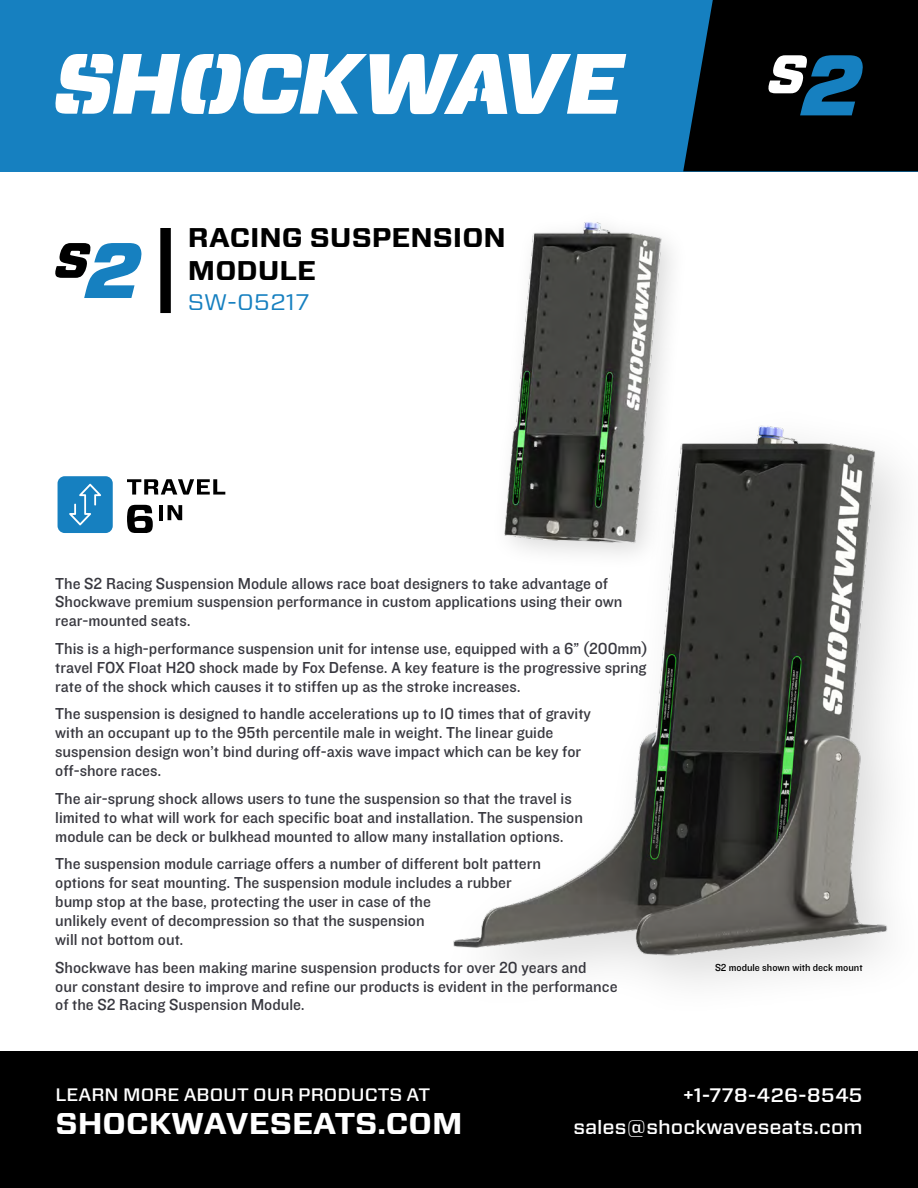
<style>
.page{position:relative;width:918px;height:1188px;background:#fff}
.page>*{position:absolute;margin:0;border:0;box-sizing:border-box;transform-origin:0 0}
.t1{font:700 30px "Forza";color:#fff;scale:1.09 1}
.t2{font:700 27px/33px "Forza";color:#000;scale:1.09 1}
.t3{font:22.5px "Forza";color:#1680c0;scale:1.09 1}
.t4{font:500 19.5px/31.5px "Forza";color:#fff;text-align:right;scale:1.09 1}
.t5{font:500 18px "Forza";color:#fff;scale:1.09 1}
.t6{font:16.5px/18.9px "Knockout HTF31 Junior Middlewt";color:#38383f}
.t7{font:10.5px "Knockout HTF31 Junior Middlewt";color:#000}
</style>
<div class="page">
<div style="left:0;top:1052px;width:918px;height:136px;background:#000"></div>
<div style="left:0;top:0;width:918px;height:171px;background:#1680c0"></div>
<svg style="left:55px;top:54px;width:571px;height:60px"></svg>
<svg style="left:55px;top:243px;width:87px;height:55px"></svg>
<svg style="left:683px;top:0;width:235px;height:171px;background:#08161e"></svg>
<svg style="left:127px;top:479px;width:98px;height:16px"></svg>
<svg style="left:127px;top:505px;width:26px;height:28px"></svg>
<hr style="left:159px;top:505px;width:4px;height:15px;background:#000">
<svg style="left:168px;top:505px;width:14px;height:15px"></svg>
<svg style="left:57px;top:476px;width:56px;height:57px;background:#2c8cc6"></svg>
<div style="left:160px;top:228px;width:11px;height:85px;background:#000"></div>
<img style="left:453px;top:425px;width:448px;height:544px">
<div style="left:490px;top:207px;width:200px;height:365px;background:#000;opacity:.15"></div>
<img style="left:492px;top:215px;width:182px;height:340px">
<h2 class="t2" style="left:188px;top:221px;width:293px">RACING SUSPENSION<br>MODULE</h2>
<h3 class="t3" style="left:188px;top:287px;width:113px">SW-05217</h3>
<p class="t6" style="left:55px;top:574px;width:569px">The S2 Racing Suspension Module allows race boat designers to take advantage of<br>Shockwave premium suspension performance in custom applications using their own rear-mounted seats.</p>
<p class="t6" style="left:55px;top:639px;width:594px;text-align:justify">This is a high-performance suspension unit for intense use, equipped with a 6” (200mm) travel FOX Float H2O shock made by Fox Defense. A key feature is the progressive spring rate of the shock which causes it to stiffen up as the stroke increases.</p>
<p class="t6" style="left:55px;top:705px;width:537px">The suspension is designed to handle accelerations up to 10 times that of gravity with an occupant up to the 95th percentile male in weight. The linear guide suspension design won’t bind during off-axis wave impact which can be key for off-shore races.</p>
<p class="t6" style="left:55px;top:789px;width:529px">The air-sprung shock allows users to tune the suspension so that the travel is limited to what will work for each specific boat and installation. The suspension module can be deck or bulkhead mounted to allow many installation options.</p>
<p class="t6" style="left:55px;top:855px;width:487px">The suspension module carriage offers a number of different bolt pattern options for seat mounting. The suspension module includes a rubber bump stop at the base, protecting the user in case of the<br>unlikely event of decompression so that the suspension<br>will not bottom out.</p>
<p class="t6" style="left:55px;top:958px;width:564px">Shockwave has been making marine suspension products for over 20 years and<br>our constant desire to improve and refine our products is evident in the performance of the S2 Racing Suspension Module.</p>
<p class="t7" style="left:715px;top:962px;width:149px">S2 module shown with deck mount</p>
<p class="t5" style="left:56px;top:1083px;width:345px">LEARN MORE ABOUT OUR PRODUCTS AT</p>
<h1 class="t1" style="left:56px;top:1103px;width:375px">SHOCKWAVESEATS.COM</h1>
<p class="t4" style="left:573px;top:1080px;width:267px">+1-778-426-8545 sales@shockwaveseats.com</p>
</div>
